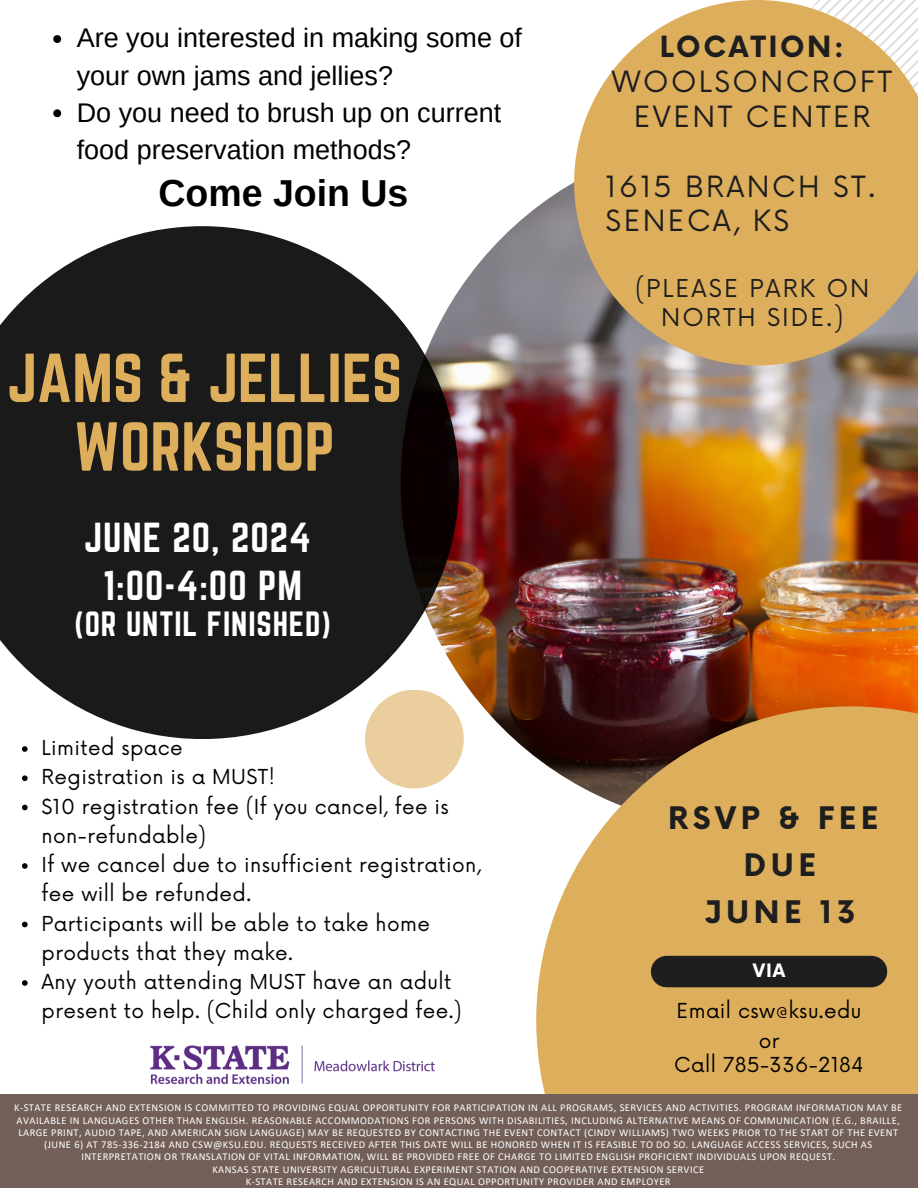
<style>
.page{position:relative;width:918px;height:1188px;background:#fff}
.page>*{position:absolute;margin:0;border:0;box-sizing:border-box;transform-origin:0 0}
.t1{font:60.6px/68.7px "Norwester";color:#ddae5c;text-align:center}
.t2{font:700 37.5px "Arimo";color:#000}
.t3{font:36.75px/48.3px "Norwester";letter-spacing:.03em;color:#fff;text-align:center}
.t4{font:30.75px "Norwester";letter-spacing:.03em;color:#fff}
.t5{font:700 30.3px/47.2px "Now";letter-spacing:.15em;color:#1e1e1e;text-align:center}
.t6{font:28.5px/34.8px "Now";letter-spacing:.085em;color:#1e1e1e;text-align:center}
.t7{font:27px/37.2px "Arimo";color:#000}
.t8{font:24px/29.2px "Now";letter-spacing:.085em;color:#1e1e1e;text-align:center}
.t9{font:20.1px/29.2px "Now";letter-spacing:.02em;color:#000}
.t10{font:700 18px "Now";color:#fff}
.t11{font:10.5px/12.3px "Calibri";letter-spacing:.04em;color:#fff;text-align:center}
.s1{font-weight:700}
</style>
<div class="page">
<img style="left:401px;top:182px;width:517px;height:607px">
<svg style="left:536px;top:706px;width:382px;height:389px;background:#cda25d"></svg>
<div style="left:667px;top:956px;width:205px;height:31px;background:#1e1e1e"></div>
<svg style="left:0;top:226px;width:459px;height:513px;background:#3a3939"></svg>
<svg style="left:574px;top:0;width:344px;height:366px;background:#d7b16e"></svg>
<div style="left:365px;top:690px;width:99px;height:98px;background:#eace9d;border-radius:50%"></div>
<img style="left:122px;top:1045px;width:323px;height:50px">
<div style="left:0;top:1095px;width:918px;height:93px;background:#725f58"></div>
<svg style="left:53px;top:35px;width:8px;height:8px"></svg>
<svg style="left:53px;top:109px;width:8px;height:8px"></svg>
<svg style="left:22px;top:746px;width:6px;height:6px"></svg>
<svg style="left:22px;top:775px;width:6px;height:6px"></svg>
<svg style="left:22px;top:805px;width:6px;height:5px"></svg>
<svg style="left:22px;top:863px;width:6px;height:6px"></svg>
<svg style="left:22px;top:922px;width:6px;height:5px"></svg>
<svg style="left:22px;top:980px;width:6px;height:6px"></svg>
<p class="t7" style="left:77px;top:19px;width:447px">Are you interested in making some of your own jams and jellies?</p>
<p class="t7" style="left:77px;top:94px;width:426px">Do you need to brush up on current food preservation methods?</p>
<p class="t2" style="left:159px;top:172px;width:252px">Come Join Us</p>
<h3 class="t1" style="left:7px;top:343px;width:397px">JAMS &amp; JELLIES<br>WORKSHOP</h3>
<p class="t3" style="left:84px;top:513px;width:229px">JUNE 20, 2024<br>1:00-4:00 PM</p>
<h2 class="t4" style="left:74px;top:605px;width:258px">(OR UNTIL FINISHED)</h2>
<p class="t9" style="left:42px;top:734px;width:143px">Limited space</p>
<p class="t9" style="left:42px;top:764px;width:235px">Registration is a MUST!</p>
<p class="t9" style="left:42px;top:793px;width:409px">$10 registration fee (If you cancel, fee is non-refundable)</p>
<p class="t9" style="left:42px;top:851px;width:441px">If we cancel due to insufficient registration, fee will be refunded.</p>
<p class="t9" style="left:42px;top:910px;width:390px">Participants will be able to take home products that they make.</p>
<p class="t9" style="left:42px;top:968px;width:422px">Any youth attending MUST have an adult present to help. (Child only charged fee.)</p>
<p class="t6" style="left:612px;top:31px;width:282px"><span class="s1">LOCATION:<br></span>WOOLSONCROFT<br>EVENT CENTER</p>
<h1 class="t6" style="left:606px;top:170px;width:271px;text-align:left">1615 BRANCH ST.<br>SENECA, KS</h1>
<h4 class="t8" style="left:635px;top:275px;width:236px">(PLEASE PARK ON<br>NORTH SIDE.)</h4>
<p class="t5" style="left:668px;top:796px;width:212px">RSVP &amp; FEE<br>DUE<br>JUNE 13</p>
<p class="t10" style="left:753px;top:961px;width:34px">VIA</p>
<h4 class="t9" style="left:677px;top:997px;width:186px">Email csw@ksu.edu</h4>
<h6 class="t9" style="left:759px;top:1027px;width:22px">or</h6>
<p class="t9" style="left:674px;top:1051px;width:191px">Call 785-336-2184</p>
<p class="t11" style="left:14px;top:1103px;width:890px">K-STATE RESEARCH AND EXTENSION IS COMMITTED TO PROVIDING EQUAL OPPORTUNITY FOR PARTICIPATION IN ALL PROGRAMS, SERVICES AND ACTIVITIES. PROGRAM INFORMATION MAY BE AVAILABLE IN LANGUAGES OTHER THAN ENGLISH. REASONABLE ACCOMMODATIONS FOR PERSONS WITH DISABILITIES, INCLUDING ALTERNATIVE MEANS OF COMMUNICATION (E.G., BRAILLE, LARGE PRINT, AUDIO TAPE, AND AMERICAN SIGN LANGUAGE) MAY BE REQUESTED BY CONTACTING THE EVENT CONTACT (CINDY WILLIAMS) TWO WEEKS PRIOR TO THE START OF THE EVENT (JUNE 6) AT 785-336-2184 AND CSW@KSU.EDU. REQUESTS RECEIVED AFTER THIS DATE WILL BE HONORED WHEN IT IS FEASIBLE TO DO SO. LANGUAGE ACCESS SERVICES, SUCH AS INTERPRETATION OR TRANSLATION OF VITAL INFORMATION, WILL BE PROVIDED FREE OF CHARGE TO LIMITED ENGLISH PROFICIENT INDIVIDUALS UPON REQUEST.</p>
<p class="t11" style="left:212px;top:1164px;width:493px">KANSAS STATE UNIVERSITY AGRICULTURAL EXPERIMENT STATION AND COOPERATIVE EXTENSION SERVICE</p>
<p class="t11" style="left:246px;top:1176px;width:426px">K-STATE RESEARCH AND EXTENSION IS AN EQUAL OPPORTUNITY PROVIDER AND EMPLOYER</p>
</div>
